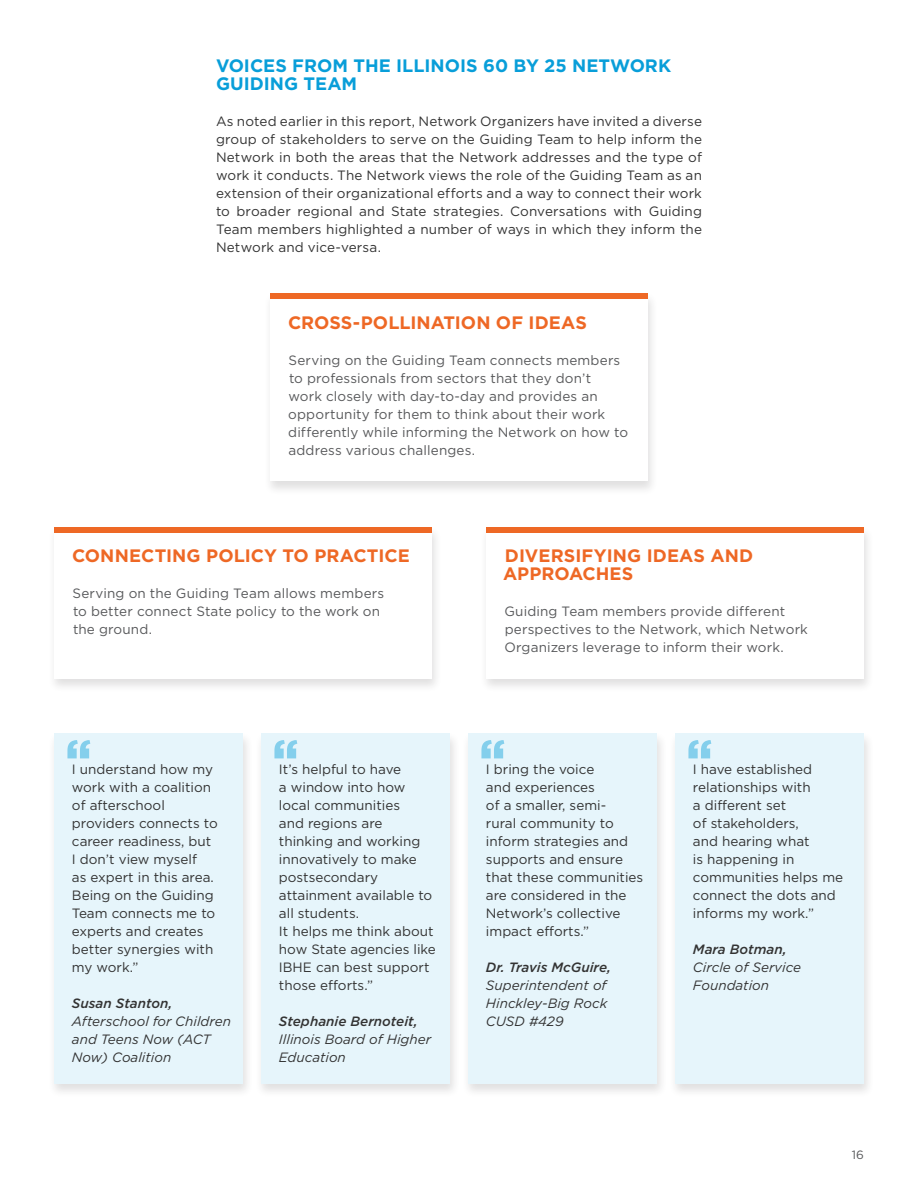
<style>
.page{position:relative;width:918px;height:1188px;background:#fff}
.page>*{position:absolute;margin:0;border:0;box-sizing:border-box;transform-origin:0 0}
.Body{font:700 18px/18px "Gotham";letter-spacing:.005em;color:#ee6825}
.Blue_Header{font:700 18px/18px "Gotham";color:#089ed9}
.Navy_Blue_Header{font:13.5px/18px "Gotham";color:#333}
.Blue_Header-2{font:13.5px/18px "Gotham";letter-spacing:.01em;color:#333;text-align:justify}
.Body-2{font:13.5px/18px "Gotham";letter-spacing:.01em;color:#58595b}
.Navy_Blue_Header-2{font:italic 13.5px/18px "Gotham";color:#333}
.t1{font:12px "Gotham";color:#58595b}
.s1{font-weight:500}
</style>
<div class="page">
<div style="left:263px;top:292px;width:395px;height:204px;background:#231f20;opacity:.14"></div>
<div style="left:270px;top:294px;width:378px;height:187px;background:#fff"></div>
<div style="left:479px;top:525px;width:395px;height:168px;background:#231f20;opacity:.14"></div>
<div style="left:486px;top:527px;width:378px;height:151px;background:#fff"></div>
<div style="left:47px;top:525px;width:395px;height:168px;background:#231f20;opacity:.14"></div>
<div style="left:54px;top:527px;width:378px;height:151px;background:#fff"></div>
<div style="left:47px;top:731px;width:206px;height:367px;background:#231f20;opacity:.14"></div>
<div style="left:54px;top:733px;width:189px;height:350px;background:#e6f5fb"></div>
<svg style="left:67px;top:740px;width:23px;height:18px"></svg>
<div style="left:254px;top:731px;width:206px;height:367px;background:#231f20;opacity:.14"></div>
<div style="left:261px;top:733px;width:189px;height:350px;background:#e6f5fb"></div>
<svg style="left:274px;top:740px;width:23px;height:18px"></svg>
<div style="left:461px;top:731px;width:206px;height:367px;background:#231f20;opacity:.14"></div>
<div style="left:468px;top:733px;width:189px;height:350px;background:#e6f5fb"></div>
<svg style="left:481px;top:740px;width:23px;height:18px"></svg>
<div style="left:668px;top:731px;width:206px;height:367px;background:#231f20;opacity:.14"></div>
<div style="left:675px;top:733px;width:189px;height:350px;background:#e6f5fb"></div>
<svg style="left:688px;top:740px;width:23px;height:18px"></svg>
<div style="left:54px;top:527px;width:378px;height:5px;background:#ee6825"></div>
<div style="left:270px;top:294px;width:378px;height:5px;background:#ee6825"></div>
<div style="left:486px;top:527px;width:378px;height:5px;background:#ee6825"></div>
<p class="Blue_Header" style="left:216px;top:56px;width:457px">VOICES FROM THE ILLINOIS 60 BY 25 NETWORK<br>GUIDING TEAM</p>
<p class="Blue_Header-2" style="left:216px;top:112px;width:488px">As noted earlier in this report, Network Organizers have invited a diverse group of stakeholders to serve on the Guiding Team to help inform the Network in both the areas that the Network addresses and the type of work it conducts. The Network views the role of the Guiding Team as an extension of their organizational efforts and a way to connect their work to broader regional and State strategies. Conversations with Guiding Team members highlighted a number of ways in which they inform the Network and vice-versa.</p>
<p class="Body" style="left:288px;top:313px;width:300px">CROSS-POLLINATION OF IDEAS</p>
<p class="Body-2" style="left:288px;top:351px;width:341px">Serving on the Guiding Team connects members to professionals from sectors that they don’t<br>work closely with day-to-day and provides an opportunity for them to think about their work differently while informing the Network on how to address various challenges.</p>
<p class="Body" style="left:72px;top:546px;width:339px">CONNECTING POLICY TO PRACTICE</p>
<p class="Body-2" style="left:73px;top:584px;width:313px">Serving on the Guiding Team allows members to better connect State policy to the work on the ground.</p>
<p class="Body" style="left:503px;top:546px;width:252px">DIVERSIFYING IDEAS AND<br>APPROACHES</p>
<p class="Body-2" style="left:504px;top:602px;width:305px">Guiding Team members provide different perspectives to the Network, which Network<br>Organizers leverage to inform their work.</p>
<p class="Navy_Blue_Header" style="left:72px;top:760px;width:147px">I understand how my work with a coalition of afterschool providers connects to career readiness, but<br>I don’t view myself<br>as expert in this area.<br>Being on the Guiding<br>Team connects me to experts and creates better synergies with my work.”</p>
<p class="Navy_Blue_Header-2" style="left:72px;top:994px;width:161px"><span class="s1">Susan Stanton,<br></span>Afterschool for Children and Teens Now (ACT<br>Now) Coalition</p>
<p class="Navy_Blue_Header" style="left:279px;top:760px;width:158px">It’s helpful to have<br>a window into how local communities<br>and regions are thinking and working innovatively to make postsecondary attainment available to all students.<br>It helps me think about how State agencies like<br>IBHE can best support those efforts.”</p>
<p class="Navy_Blue_Header-2" style="left:279px;top:1012px;width:154px"><span class="s1">Stephanie Bernoteit,<br></span>Illinois Board of Higher<br>Education</p>
<p class="Navy_Blue_Header" style="left:486px;top:760px;width:159px">I bring the voice<br>and experiences<br>of a smaller, semi-<br>rural community to inform strategies and supports and ensure that these communities are considered in the<br>Network’s collective impact efforts.”</p>
<p class="Navy_Blue_Header-2" style="left:486px;top:958px;width:127px"><span class="s1">Dr. Travis McGuire,<br></span>Superintendent of<br>Hinckley-Big Rock<br>CUSD #429</p>
<p class="Navy_Blue_Header" style="left:693px;top:760px;width:152px">I have established relationships with<br>a different set<br>of stakeholders,<br>and hearing what<br>is happening in communities helps me connect the dots and informs my work.”</p>
<p class="Navy_Blue_Header-2" style="left:693px;top:940px;width:110px"><span class="s1">Mara Botman,<br></span>Circle of Service<br>Foundation</p>
<p class="t1" style="left:852px;top:1148px;width:14px">16</p>
</div>
